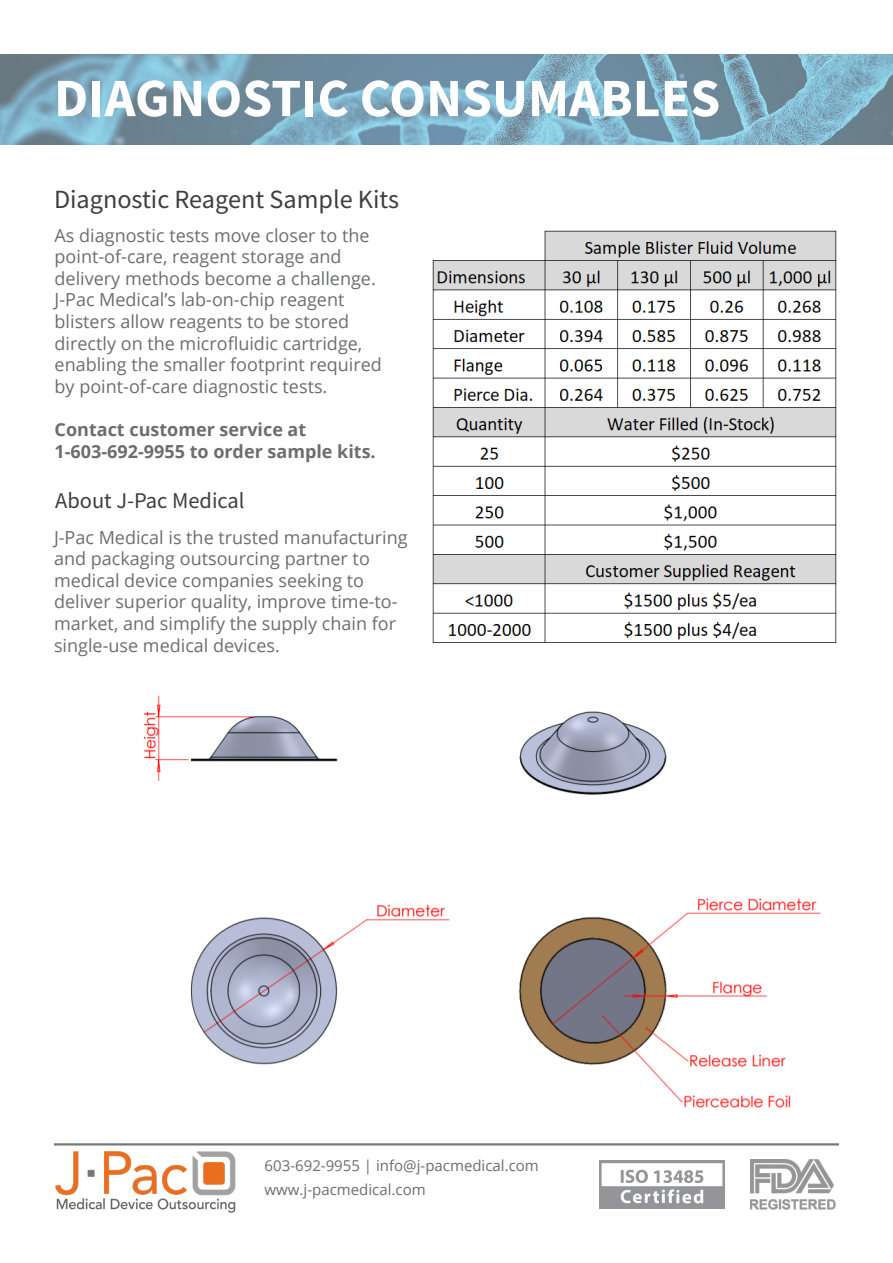
<style>
.page{position:relative;width:893px;height:1263px;background:#fff}
.page>*{position:absolute;margin:0;border:0;box-sizing:border-box;transform-origin:0 0}
.t1{font:700 54px "Source Sans Pro";color:#fff}
.t2{font:26.25px "Source Sans Pro";color:#3e3e3f}
.t3{font:22.5px "Source Sans Pro";color:#3e3e3f}
.t4{font:18px/21.6px "Open Sans";color:#6c6d70}
.t5{font:700 18px/21.6px "Open Sans";color:#6c6d70}
.t6{font:15px/24px "Open Sans";color:#6c6d70}
</style>
<div class="page">
<img style="left:143px;top:695px;width:678px;height:413px">
<img style="left:0;top:54px;width:893px;height:91px">
<hr style="left:54px;top:1143px;width:785px;height:2px;background:#3e3e3f">
<img style="left:432px;top:230px;width:405px;height:413px">
<img style="left:599px;top:1160px;width:125px;height:48px">
<img style="left:750px;top:1160px;width:85px;height:49px">
<img style="left:55px;top:1152px;width:181px;height:61px">
<h1 class="t1" style="left:54px;top:62px;width:668px">DIAGNOSTIC CONSUMABLES</h1>
<h2 class="t2" style="left:54px;top:183px;width:347px">Diagnostic Reagent Sample Kits</h2>
<p class="t4" style="left:55px;top:224px;width:329px">As diagnostic tests move closer to the point-of-care, reagent storage and delivery methods become a challenge.<br>J-Pac Medical’s lab-on-chip reagent blisters allow reagents to be stored directly on the microfluidic cartridge, enabling the smaller footprint required by point-of-care diagnostic tests.</p>
<p class="t5" style="left:55px;top:418px;width:323px">Contact customer service at<br>1-603-692-9955 to order sample kits.</p>
<p class="t3" style="left:55px;top:486px;width:191px">About J-Pac Medical</p>
<p class="t4" style="left:54px;top:526px;width:355px">J-Pac Medical is the trusted manufacturing and packaging outsourcing partner to medical device companies seeking to deliver superior quality, improve time-to&shy;market, and simplify the supply chain for single-use medical devices.</p>
<p class="t6" style="left:265px;top:1153px;width:276px">603-692-9955 | info@j-pacmedical.com www.j-pacmedical.com</p>
</div>
